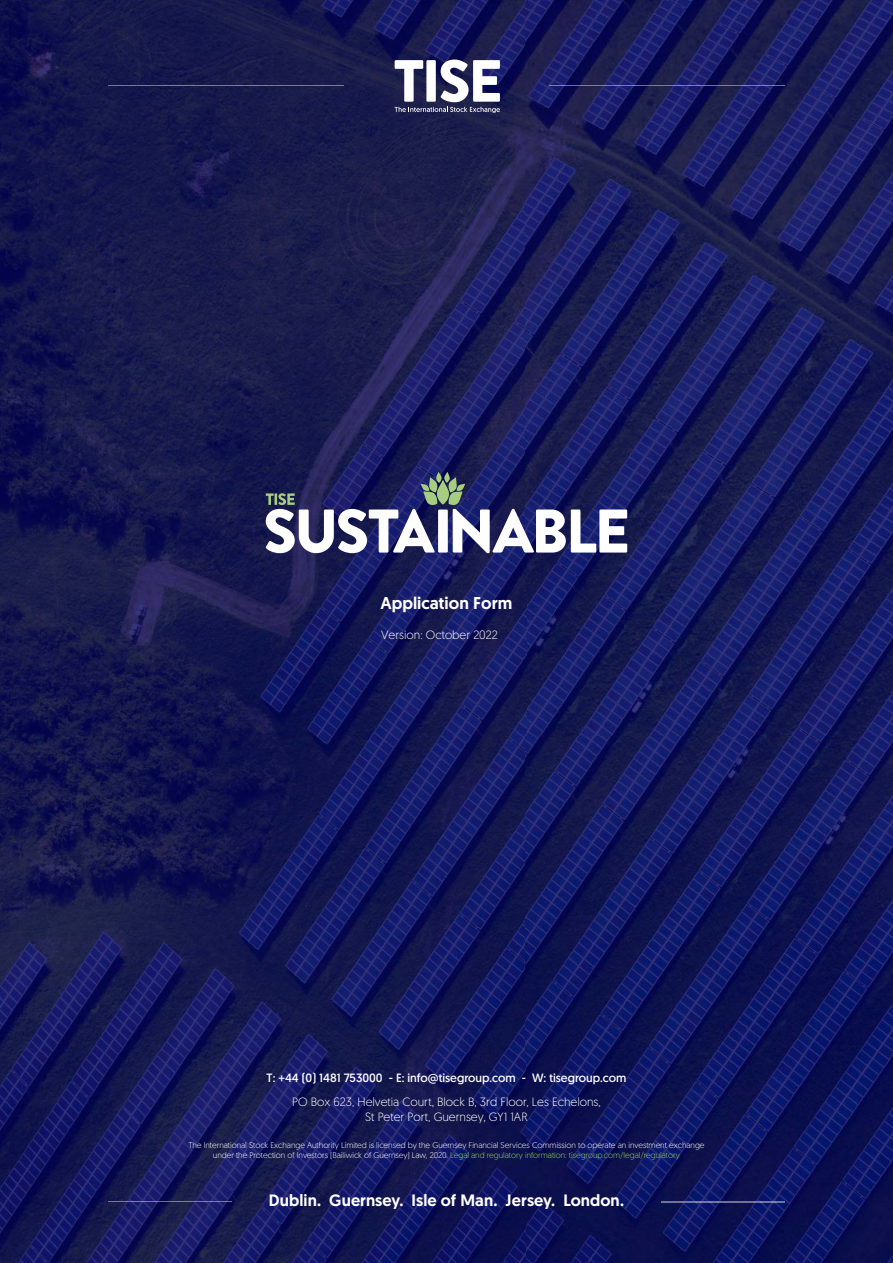
<style>
.page{position:relative;width:893px;height:1263px;background:#fff}
.page>*{position:absolute;margin:0;border:0;box-sizing:border-box;transform-origin:0 0}
.t1{font:500 17.1px "Geomanist";color:#fff}
.t2{font:500 16.5px "Geomanist";letter-spacing:.005em;color:#fff}
.t3{font:300 12px/15px "Geomanist";color:#fff;text-align:center}
.t4{font:12px "Geomanist";color:#fff}
.t5{font:300 8.25px/9.9px "Geomanist";letter-spacing:-.005em;color:#fff;text-align:center}
.s1{color:#92d665}
</style>
<div class="page">
<img style="left:0;top:0;width:893px;height:1263px">
<svg style="left:395px;top:60px;width:105px;height:53px"></svg>
<img style="left:108px;top:85px;width:235px;height:1px">
<img style="left:550px;top:85px;width:235px;height:1px">
<img style="left:108px;top:1201px;width:123px;height:1px">
<img style="left:661px;top:1202px;width:124px;height:1px">
<svg style="left:266px;top:472px;width:361px;height:81px"></svg>
<h1 class="t1" style="left:381px;top:591px;width:133px">Application Form</h1>
<h3 class="t3" style="left:381px;top:627px;width:118px">Version: October 2022</h3>
<h3 class="t4" style="left:267px;top:1070px;width:361px">T: +44 (0) 1481 753000 - E: info@tisegroup.com - W: tisegroup.com</h3>
<h3 class="t3" style="left:292px;top:1094px;width:310px">PO Box 623, Helvetia Court, Block B, 3rd Floor, Les Echelons,<br>St Peter Port, Guernsey, GY1 1AR</h3>
<p class="t5" style="left:188px;top:1140px;width:518px">The International Stock Exchange Authority Limited is licensed by the Guernsey Financial Services Commission to operate an investment exchange under the Protection of Investors (Bailiwick of Guernsey) Law, 2020. <span class="s1">Legal and regulatory information: tisegroup.com/legal/regulatory</span></p>
<h2 class="t2" style="left:269px;top:1189px;width:357px">Dublin. Guernsey. Isle of Man. Jersey. London.</h2>
</div>
